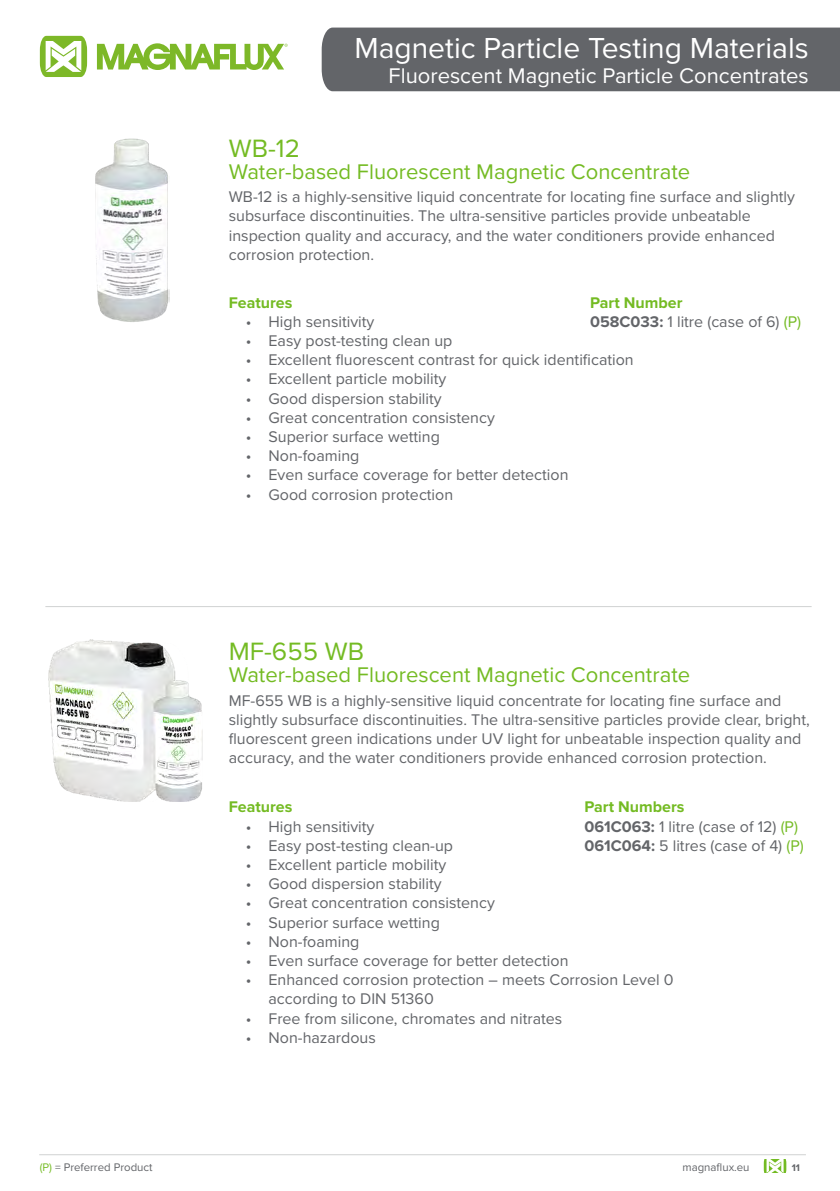
<style>
.page{position:relative;width:840px;height:1191px;background:#fff}
.page>*{position:absolute;margin:0;border:0;box-sizing:border-box;transform-origin:0 0}
.t1{font:30px "Proxima Nova";color:#fff}
.t2{font:26px "Proxima Nova";color:#74bb23}
.t3{font:22px "Proxima Nova";color:#74bb23}
.t4{font:22px "Proxima Nova";color:#fff}
.t5{font:16px/19.2px "Proxima Nova";color:#636569}
.t6{font:700 16px "Proxima Nova";color:#74bb23}
.t7{font:11.4px "Proxima Nova";color:#636569}
.t8{font:700 10px "Proxima Nova";color:#636569}
.s1{font-weight:700;color:#74bb23}
.s2{font-weight:700}
.s3{color:#74bb23}
</style>
<div class="page">
<svg style="left:97px;top:43px;width:190px;height:27px"></svg>
<svg style="left:40px;top:36px;width:47px;height:41px"></svg>
<svg style="left:763px;top:1159px;width:22px;height:13px"></svg>
<hr style="left:39px;top:1154px;width:766px;height:1px;background:#d0d2d2">
<div style="left:321px;top:28px;width:518px;height:63px;background:#636569"></div>
<img style="left:95px;top:138px;width:74px;height:184px">
<img style="left:48px;top:639px;width:155px;height:163px">
<hr style="left:45px;top:606px;width:766px;height:1px;background:#d0d2d2">
<h1 class="t1" style="left:354px;top:26px;width:455px">Magnetic Particle Testing Materials</h1>
<h3 class="t4" style="left:388px;top:59px;width:421px">Fluorescent Magnetic Particle Concentrates</h3>
<h2 class="t2" style="left:229px;top:129px;width:73px">WB-12</h2>
<h3 class="t3" style="left:229px;top:155px;width:462px">Water-based Fluorescent Magnetic Concentrate</h3>
<p class="t5" style="left:229px;top:187px;width:567px">WB-12 is a highly-sensitive liquid concentrate for locating fine surface and slightly subsurface discontinuities. The ultra-sensitive particles provide unbeatable inspection quality and accuracy, and the water conditioners provide enhanced corrosion protection.</p>
<p class="t6" style="left:229px;top:290px;width:65px">Features</p>
<p class="t5" style="left:246px;top:311px;width:130px">• High sensitivity</p>
<p class="t5" style="left:246px;top:330px;width:208px">• Easy post-testing clean up</p>
<p class="t5" style="left:246px;top:349px;width:389px">• Excellent fluorescent contrast for quick identification</p>
<p class="t5" style="left:246px;top:369px;width:202px">• Excellent particle mobility</p>
<p class="t5" style="left:246px;top:388px;width:197px">• Good dispersion stability</p>
<p class="t5" style="left:246px;top:407px;width:250px">• Great concentration consistency</p>
<p class="t5" style="left:246px;top:426px;width:195px">• Superior surface wetting</p>
<p class="t5" style="left:246px;top:445px;width:115px">• Non-foaming</p>
<p class="t5" style="left:246px;top:465px;width:324px">• Even surface coverage for better detection</p>
<p class="t5" style="left:246px;top:484px;width:209px">• Good corrosion protection</p>
<p class="t5" style="left:590px;top:292px;width:212px"><span class="s1">Part Number<br></span><span class="s2">058C033:</span> 1 litre (case of 6) <span class="s3">(P)</span></p>
<h2 class="t2" style="left:229px;top:632px;width:137px">MF-655 WB</h2>
<h3 class="t3" style="left:229px;top:658px;width:462px">Water-based Fluorescent Magnetic Concentrate</h3>
<p class="t5" style="left:229px;top:690px;width:582px">MF-655 WB is a highly-sensitive liquid concentrate for locating fine surface and slightly subsurface discontinuities. The ultra-sensitive particles provide clear, bright, fluorescent green indications under UV light for unbeatable inspection quality and accuracy, and the water conditioners provide enhanced corrosion protection.</p>
<p class="t5" style="left:584px;top:796px;width:220px"><span class="s1">Part Numbers<br></span><span class="s2">061C063:</span> 1 litre (case of 12) <span class="s3">(P)<br></span><span class="s2">061C064:</span> 5 litres (case of 4) <span class="s3">(P)</span></p>
<p class="t6" style="left:229px;top:795px;width:65px">Features</p>
<p class="t5" style="left:246px;top:816px;width:130px">• High sensitivity</p>
<p class="t5" style="left:246px;top:835px;width:209px">• Easy post-testing clean-up</p>
<p class="t5" style="left:246px;top:854px;width:202px">• Excellent particle mobility</p>
<p class="t5" style="left:246px;top:873px;width:197px">• Good dispersion stability</p>
<p class="t5" style="left:246px;top:892px;width:250px">• Great concentration consistency</p>
<p class="t5" style="left:246px;top:912px;width:195px">• Superior surface wetting</p>
<p class="t5" style="left:246px;top:931px;width:115px">• Non-foaming</p>
<p class="t5" style="left:246px;top:950px;width:324px">• Even surface coverage for better detection</p>
<p class="t5" style="left:268px;top:969px;width:406px;text-indent:-23px">• Enhanced corrosion protection – meets Corrosion Level 0 according to DIN 51360</p>
<p class="t5" style="left:246px;top:1008px;width:318px">• Free from silicone, chromates and nitrates</p>
<p class="t5" style="left:246px;top:1027px;width:131px">• Non-hazardous</p>
<p class="t7" style="left:40px;top:1159px;width:114px"><span class="s3">(P)</span> = Preferred Product</p>
<p class="t7" style="left:682px;top:1159px;width:68px">magnaflux.eu</p>
<p class="t8" style="left:791px;top:1160px;width:10px">11</p>
</div>
